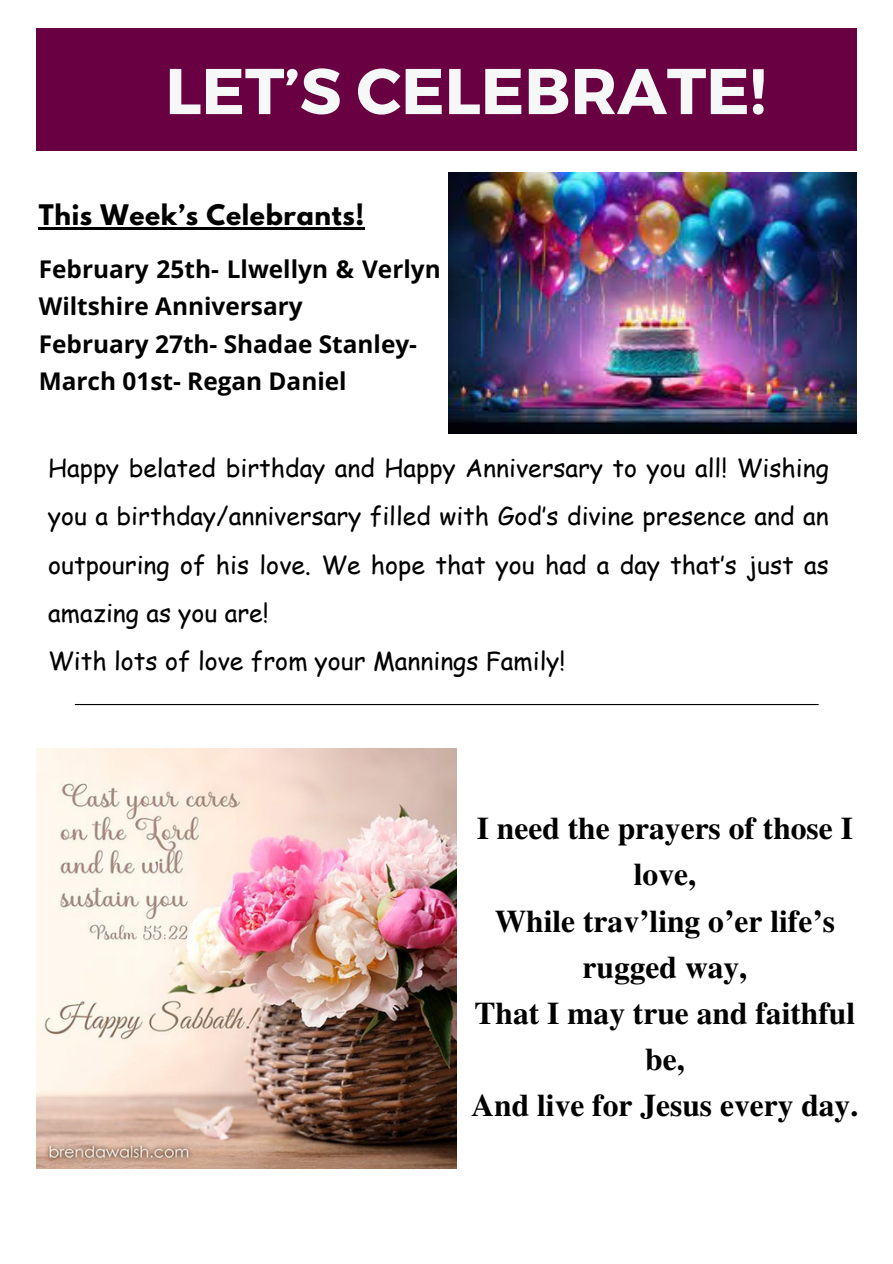
<style>
.page{position:relative;width:893px;height:1264px;background:#fff}
.page>*{position:absolute;margin:0;border:0;box-sizing:border-box;transform-origin:0 0}
.t1{font:700 64.5px "Montserrat";color:#f6f8f7}
.t2{font:700 31.5px/46.2px "Te X Gyre Termes";color:#000;text-align:center}
.t3{font:700 25.05px "League Spartan";letter-spacing:.025em;color:#000}
.t4{font:24.75px/48.3px "Comic Sans MS";color:#000;text-align:justify}
.t5{font:700 24.45px/37.2px "Open Sans";color:#000}
</style>
<div class="page">
<div style="left:37px;top:29px;width:819px;height:122px;background:#690042"></div>
<hr style="left:75px;top:704px;width:743px;height:1px;background:#000">
<img style="left:449px;top:172px;width:407px;height:261px">
<img style="left:37px;top:748px;width:419px;height:420px">
<hr style="left:39px;top:227px;width:326px;height:2px;background:#000">
<p class="t1" style="left:165px;top:49px;width:602px">LET’S CELEBRATE!</p>
<p class="t3" style="left:39px;top:202px;width:327px">This Week’s Celebrants!</p>
<p class="t5" style="left:39px;top:250px;width:403px">February 25th- Llwellyn &amp; Verlyn<br>Wiltshire Anniversary<br>February 27th- Shadae Stanley-<br>March 01st- Regan Daniel</p>
<h3 class="t4" style="left:48px;top:442px;width:782px">Happy belated birthday and Happy Anniversary to you all! Wishing you a birthday/anniversary filled with God’s divine presence and an outpouring of his love. We hope that you had a day that’s just as amazing as you are!</h3>
<p class="t4" style="left:48px;top:636px;width:518px">With lots of love from your Mannings Family!</p>
<h2 class="t2" style="left:471px;top:804px;width:388px">I need the prayers of those I love,<br>While trav’ling o’er life’s rugged way,<br>That I may true and faithful be,<br>And live for Jesus every day.</h2>
</div>
